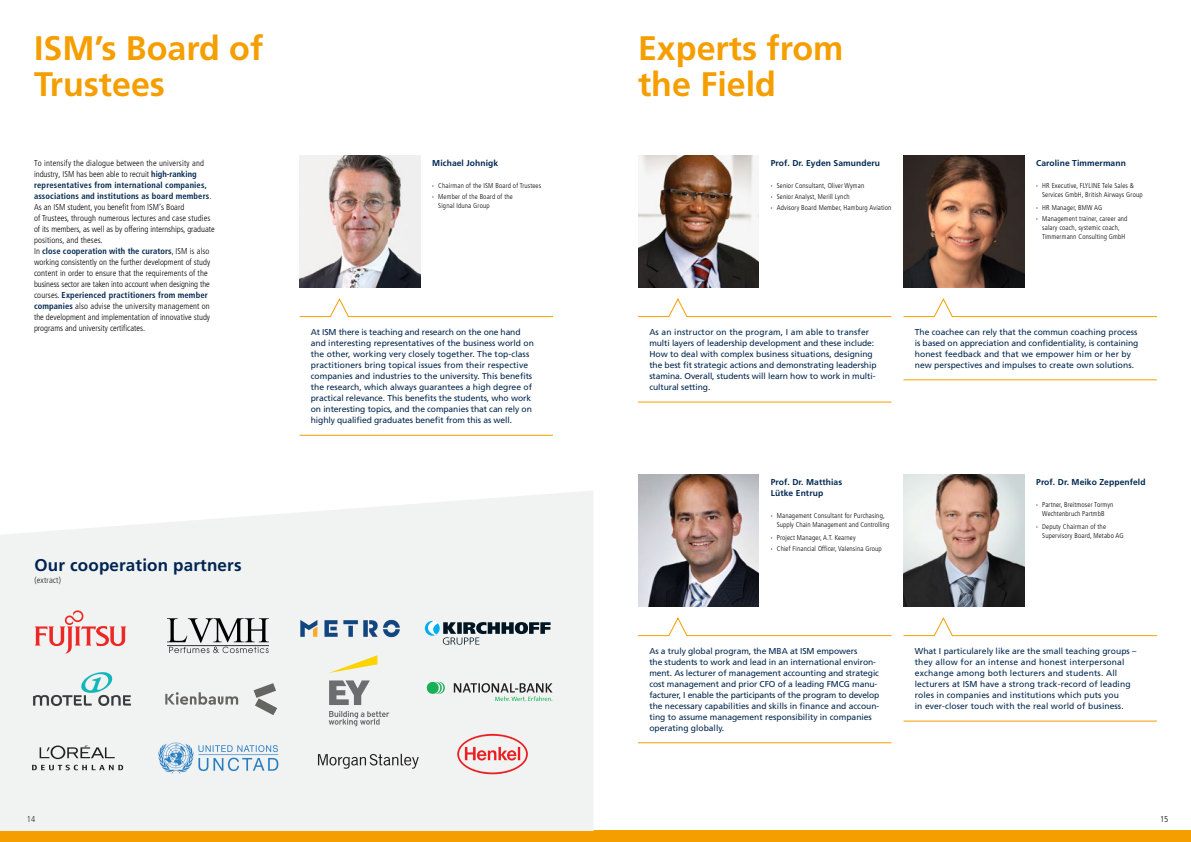
<style>
.page{position:relative;width:1191px;height:842px;background:#fff}
.page>*{position:absolute;margin:0;border:0;box-sizing:border-box;transform-origin:0 0}
.t1{font:700 34px/36px "Frutiger LT Std";color:#f59e00}
.t2{font:700 17px "Frutiger LT Std";letter-spacing:.01em;color:#002451}
.t3{font:8.5px/11px "Frutiger LT Std";color:#002750}
.t4{font:300 condensed 8.5px/11px "Frutiger LT Std";color:#000}
.t5{font:700 8.5px/11px "Frutiger LT Std";letter-spacing:.01em;color:#002750}
.t6{font:300 condensed 8.5px "Frutiger LT Std";letter-spacing:.015em;color:#231f20}
.t7{font:300 condensed 7px/11px "Frutiger LT Std";letter-spacing:.02em;color:#000}
.s1{font-weight:700;color:#002750}
.s2{font-weight:700}
</style>
<div class="page">
<div style="left:0;top:831px;width:1191px;height:11px;background:#f59e00"></div>
<svg style="left:299px;top:298px;width:254px;height:20px"></svg>
<svg style="left:903px;top:298px;width:254px;height:20px"></svg>
<svg style="left:638px;top:298px;width:254px;height:20px"></svg>
<svg style="left:638px;top:617px;width:254px;height:20px"></svg>
<svg style="left:903px;top:617px;width:254px;height:20px"></svg>
<img style="left:903px;top:155px;width:121px;height:132px">
<img style="left:299px;top:155px;width:121px;height:132px">
<img style="left:638px;top:474px;width:120px;height:132px">
<img style="left:638px;top:155px;width:121px;height:132px">
<img style="left:903px;top:474px;width:121px;height:132px">
<hr style="left:299px;top:435px;width:254px;height:1px;background:#f59e00">
<hr style="left:638px;top:742px;width:253px;height:1px;background:#f59e00">
<hr style="left:903px;top:721px;width:254px;height:1px;background:#f59e00">
<hr style="left:638px;top:402px;width:253px;height:1px;background:#f59e00">
<hr style="left:903px;top:379px;width:254px;height:1px;background:#f59e00">
<svg style="left:0;top:491px;width:593px;height:340px;fill:#f1f3f3"></svg>
<svg style="left:318px;top:754px;width:101px;height:15px"></svg>
<img style="left:34px;top:610px;width:93px;height:44px">
<img style="left:32px;top:671px;width:99px;height:35px">
<svg style="left:329px;top:655px;width:48px;height:18px"></svg>
<img style="left:156px;top:741px;width:124px;height:33px">
<svg style="left:425px;top:621px;width:125px;height:24px"></svg>
<img style="left:453px;top:728px;width:78px;height:52px">
<img style="left:167px;top:618px;width:101px;height:35px">
<img style="left:292px;top:612px;width:115px;height:32px">
<img style="left:164px;top:682px;width:114px;height:35px">
<svg style="left:40px;top:745px;width:75px;height:14px"></svg>
<svg style="left:32px;top:765px;width:91px;height:5px"></svg>
<svg style="left:427px;top:682px;width:19px;height:13px"></svg>
<svg style="left:454px;top:683px;width:98px;height:18px"></svg>
<svg style="left:329px;top:680px;width:60px;height:46px"></svg>
<h1 class="t1" style="left:34px;top:30px;width:231px">ISM’s Board of<br>Trustees</h1>
<p class="t4" style="left:34px;top:158px;width:182px">To intensify the dialogue between the university and industry, ISM has been able to recruit <span class="s1">high-ranking representatives from international companies, associations and institutions as board members</span>.<br>As an ISM student, you benefit from ISM’s Board<br>of Trustees, through numerous lectures and case studies of its members, as well as by offering internships, graduate positions, and theses.<br>In <span class="s1">close cooperation with the curators</span>, ISM is also working consistently on the further development of study content in order to ensure that the requirements of the business sector are taken into account when designing the courses. <span class="s1">Experienced practitioners from member companies</span> also advise the university management on the development and implementation of innovative study programs and university certificates.</p>
<p class="t5" style="left:432px;top:158px;width:67px">Michael Johnigk</p>
<p class="t7" style="left:432px;top:180px;width:110px"><span class="s2">·</span> Chairman of the ISM Board of Trustees <span class="s2">·</span> Member of the Board of the</p>
<p class="t7" style="left:438px;top:200px;width:53px">Signal Iduna Group</p>
<p class="t3" style="left:311px;top:326px;width:224px">At ISM there is teaching and research on the one hand and interesting representatives of the business world on the other, working very closely together. The top-class practitioners bring topical issues from their respective companies and industries to the university. This benefits the research, which always guarantees a high degree of practical relevance. This benefits the students, who work on interesting topics, and the companies that can rely on highly qualified graduates benefit from this as well.</p>
<h2 class="t2" style="left:35px;top:555px;width:208px">Our cooperation partners</h2>
<p class="t6" style="left:35px;top:575px;width:28px">(extract)</p>
<h1 class="t1" style="left:638px;top:30px;width:207px">Experts from the Field</h1>
<p class="t5" style="left:770px;top:158px;width:111px">Prof. Dr. Eyden Samunderu</p>
<p class="t7" style="left:770px;top:180px;width:122px"><span class="s2">·</span> Senior Consultant, Oliver Wyman<br><span class="s2">·</span> Senior Analyst, Merill Lynch<br><span class="s2">·</span> Advisory Board Member, Hamburg Aviation</p>
<p class="t5" style="left:1036px;top:158px;width:91px">Caroline Timmermann</p>
<p class="t7" style="left:1042px;top:181px;width:102px;line-height:9px;text-indent:-6px"><span class="s2">·</span> HR Executive, FLYLINE Tele Sales &amp;<br>Services GmbH, British Airways Group</p>
<p class="t7" style="left:1036px;top:202px;width:93px"><span class="s2">·</span> HR Manager, BMW AG<br><span class="s2">·</span> Management trainer, career and</p>
<p class="t7" style="left:1042px;top:223px;width:85px;line-height:9px">salary coach, systemic coach,<br>Timmermann Consulting GmbH</p>
<p class="t3" style="left:649px;top:326px;width:229px">As an instructor on the program, I am able to transfer multi layers of leadership development and these include:<br>How to deal with complex business situations, designing the best fit strategic actions and demonstrating leadership stamina. Overall, students will learn how to work in multi&shy;cultural setting.</p>
<p class="t3" style="left:914px;top:326px;width:225px">The coachee can rely that the commun coaching process is based on appreciation and confidentiality, is containing honest feedback and that we empower him or her by new perspectives and impulses to create own solutions.</p>
<p class="t5" style="left:770px;top:477px;width:73px">Prof. Dr. Matthias<br>Lütke Entrup</p>
<p class="t7" style="left:776px;top:511px;width:114px;line-height:9px;text-indent:-6px"><span class="s2">·</span> Management Consultant for Purchasing,<br>Supply Chain Management and Controlling</p>
<p class="t7" style="left:770px;top:532px;width:113px"><span class="s2">·</span> Project Manager, A.T. Kearney<br><span class="s2">·</span> Chief Financial Officer, Valensina Group</p>
<p class="t5" style="left:1036px;top:477px;width:111px">Prof. Dr. Meiko Zeppenfeld</p>
<p class="t7" style="left:1036px;top:500px;width:79px;line-height:9px;text-align:center"><span class="s2">·</span> Partner, Breitmoser Tormyn<br>Wechtenbruch PartmbB</p>
<p class="t7" style="left:1042px;top:522px;width:83px;line-height:9px;text-indent:-6px"><span class="s2">·</span> Deputy Chairman of the<br>Supervisory Board, Metabo AG</p>
<p class="t3" style="left:649px;top:645px;width:232px">As a truly global program, the MBA at ISM empowers<br>the students to work and lead in an international environ&shy;ment. As lecturer of management accounting and strategic cost management and prior CFO of a leading FMCG manu&shy;facturer, I enable the participants of the program to develop the necessary capabilities and skills in finance and accoun&shy;ting to assume management responsibility in companies operating globally.</p>
<p class="t3" style="left:915px;top:645px;width:223px">What I particularely like are the small teaching groups – they allow for an intense and honest interpersonal exchange among both lecturers and students. All lecturers at ISM have a strong track-record of leading roles in companies and institutions which puts you<br>in ever-closer touch with the real world of business.</p>
<p class="t6" style="left:27px;top:814px;width:10px">14</p>
<p class="t4" style="left:1160px;top:813px;width:10px">15</p>
</div>
